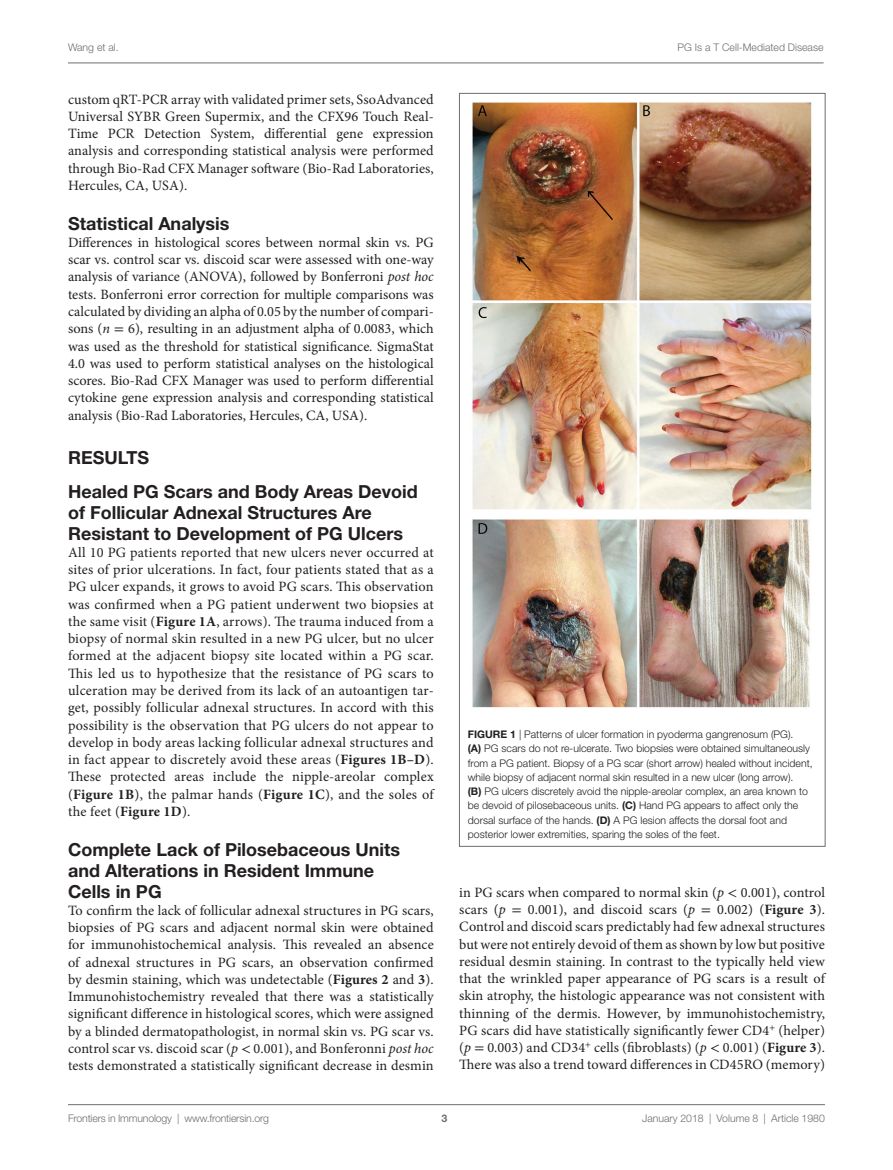
<style>
.page{position:relative;width:893px;height:1170px;background:#fff}
.page>*{position:absolute;margin:0;border:0;box-sizing:border-box;transform-origin:0 0}
.t1{font:700 18px/21px "Helvetica Neue LT Std";color:#231f20}
.t2{font:14.25px/17.2px "Minion Pro";letter-spacing:.005em;color:#231f20;text-align:justify}
.t3{font:300 10.5px/14.2px "Helvetica Neue LT Std";color:#231f20}
.t4{font:300 10.5px "Helvetica Neue LT Std";color:#6c6d70}
.t5{font:700 10.5px "Helvetica Neue LT Std";color:#6c6d70}
.s1{font-style:italic}
.s2{font-family:"STIX General"}
.s3{font-weight:700}
</style>
<div class="page">
<img style="left:472px;top:102px;width:340px;height:606px">
<hr style="left:68px;top:1104px;width:757px;height:1px;background:#6c6d70">
<hr style="left:68px;top:63px;width:755px;height:1px;background:#6c6d70">
<p class="t4" style="left:68px;top:41px;width:52px">Wang et al.</p>
<p class="t4" style="left:677px;top:41px;width:148px">PG Is a T Cell-Mediated Disease</p>
<p class="t2" style="left:68px;top:90px;width:367px">custom qRT-PCR array with validated primer sets, SsoAdvanced Universal SYBR Green Supermix, and the CFX96 Touch Real-Time PCR Detection System, differential gene expression analysis and corresponding statistical analysis were performed through Bio-Rad CFX Manager software (Bio-Rad Laboratories, Hercules, CA, USA).</p>
<p class="t1" style="left:68px;top:212px;width:163px">Statistical Analysis</p>
<p class="t2" style="left:68px;top:234px;width:367px">Differences in histological scores between normal skin vs. PG scar vs. control scar vs. discoid scar were assessed with one-way analysis of variance (ANOVA), followed by Bonferroni <span class="s1">post hoc </span>tests. Bonferroni error correction for multiple comparisons was calculated by dividing an alpha of 0.05 by the number of compari&shy;sons (<span class="s1">n</span> <span class="s2">=</span> 6), resulting in an adjustment alpha of 0.0083, which was used as the threshold for statistical significance. SigmaStat 4.0 was used to perform statistical analyses on the histological scores. Bio-Rad CFX Manager was used to perform differential cytokine gene expression analysis and corresponding statistical analysis (Bio-Rad Laboratories, Hercules, CA, USA).</p>
<p class="t1" style="left:68px;top:446px;width:13px">RES</p>
<p class="t1" style="left:68px;top:440px;width:351px;line-height:33.8px;text-indent:36px">ULTS<br>Healed PG Scars and Body Areas Devoid</p>
<p class="t1" style="left:68px;top:501px;width:336px">of Follicular Adnexal Structures Are<br>Resistant to Development of PG Ulcers</p>
<p class="t2" style="left:68px;top:543px;width:367px">All 10 PG patients reported that new ulcers never occurred at sites of prior ulcerations. In fact, four patients stated that as a PG ulcer expands, it grows to avoid PG scars. This observation was confirmed when a PG patient underwent two biopsies at the same visit (<span class="s3">Figure 1A</span>, arrows). The trauma induced from a biopsy of normal skin resulted in a new PG ulcer, but no ulcer formed at the adjacent biopsy site located within a PG scar.<br>This led us to hypothesize that the resistance of PG scars to ulceration may be derived from its lack of an autoantigen tar&shy;get, possibly follicular adnexal structures. In accord with this possibility is the observation that PG ulcers do not appear to develop in body areas lacking follicular adnexal structures and in fact appear to discretely avoid these areas (<span class="s3">Figures 1B–D</span>).<br>These protected areas include the nipple-areolar complex (<span class="s3">Figure 1B</span>), the palmar hands (<span class="s3">Figure 1C</span>), and the soles of the feet (<span class="s3">Figure 1D</span>).</p>
<p class="t1" style="left:68px;top:838px;width:334px">Complete Lack of Pilosebaceous Units and Alterations in Resident Immune<br>Cells in PG</p>
<p class="t2" style="left:68px;top:901px;width:367px">To confirm the lack of follicular adnexal structures in PG scars, biopsies of PG scars and adjacent normal skin were obtained for immunohistochemical analysis. This revealed an absence of adnexal structures in PG scars, an observation confirmed by desmin staining, which was undetectable (<span class="s3">Figures 2</span> and <span class="s3">3</span>).<br>Immunohistochemistry revealed that there was a statistically significant difference in histological scores, which were assigned by a blinded dermatopathologist, in normal skin vs. PG scar vs. control scar vs. discoid scar (<span class="s1">p</span> <span class="s2">&lt;</span> 0.001), and Bonferonni <span class="s1">post hoc </span>tests demonstrated a statistically significant decrease in desmin</p>
<p class="t3" style="left:468px;top:727px;width:346px"><span class="s3">Figu re 1</span> | Patterns of ulcer formation in pyoderma gangrenosum (PG).<br><span class="s3">(A)</span> PG scars do not re-ulcerate. Two biopsies were obtained simultaneously from a PG patient. Biopsy of a PG scar (short arrow) healed without incident, while biopsy of adjacent normal skin resulted in a new ulcer (long arrow).<br><span class="s3">(B)</span> PG ulcers discretely avoid the nipple-areolar complex, an area known to be devoid of pilosebaceous units. <span class="s3">(C)</span> Hand PG appears to affect only the dorsal surface of the hands. <span class="s3">(D)</span> A PG lesion affects the dorsal foot and posterior lower extremities, sparing the soles of the feet.</p>
<p class="t2" style="left:459px;top:883px;width:367px">in PG scars when compared to normal skin (<span class="s1">p</span> <span class="s2">&lt;</span> 0.001), control scars (<span class="s1">p</span> <span class="s2">=</span> 0.001), and discoid scars (<span class="s1">p</span> <span class="s2">=</span> 0.002) (<span class="s3">Figure 3</span>).<br>Control and discoid scars predictably had few adnexal structures but were not entirely devoid of them as shown by low but positive residual desmin staining. In contrast to the typically held view that the wrinkled paper appearance of PG scars is a result of skin atrophy, the histologic appearance was not consistent with thinning of the dermis. However, by immunohistochemistry, PG scars did have statistically significantly fewer CD4<sup>+</sup> (helper) (<span class="s1">p</span> <span class="s2">=</span> 0.003) and CD34<sup>+</sup> cells (fibroblasts) (<span class="s1">p</span> <span class="s2">&lt;</span> 0.001) (<span class="s3">Figure 3</span>).<br>There was also a trend toward differences in CD45RO (memory)</p>
<p class="t4" style="left:68px;top:1111px;width:203px">Frontiers in Immunology | www.frontiersin.org</p>
<p class="t4" style="left:642px;top:1111px;width:184px">January 2018 | Volume 8 | Article 1980</p>
<p class="t5" style="left:441px;top:1111px;width:7px">3</p>
</div>
